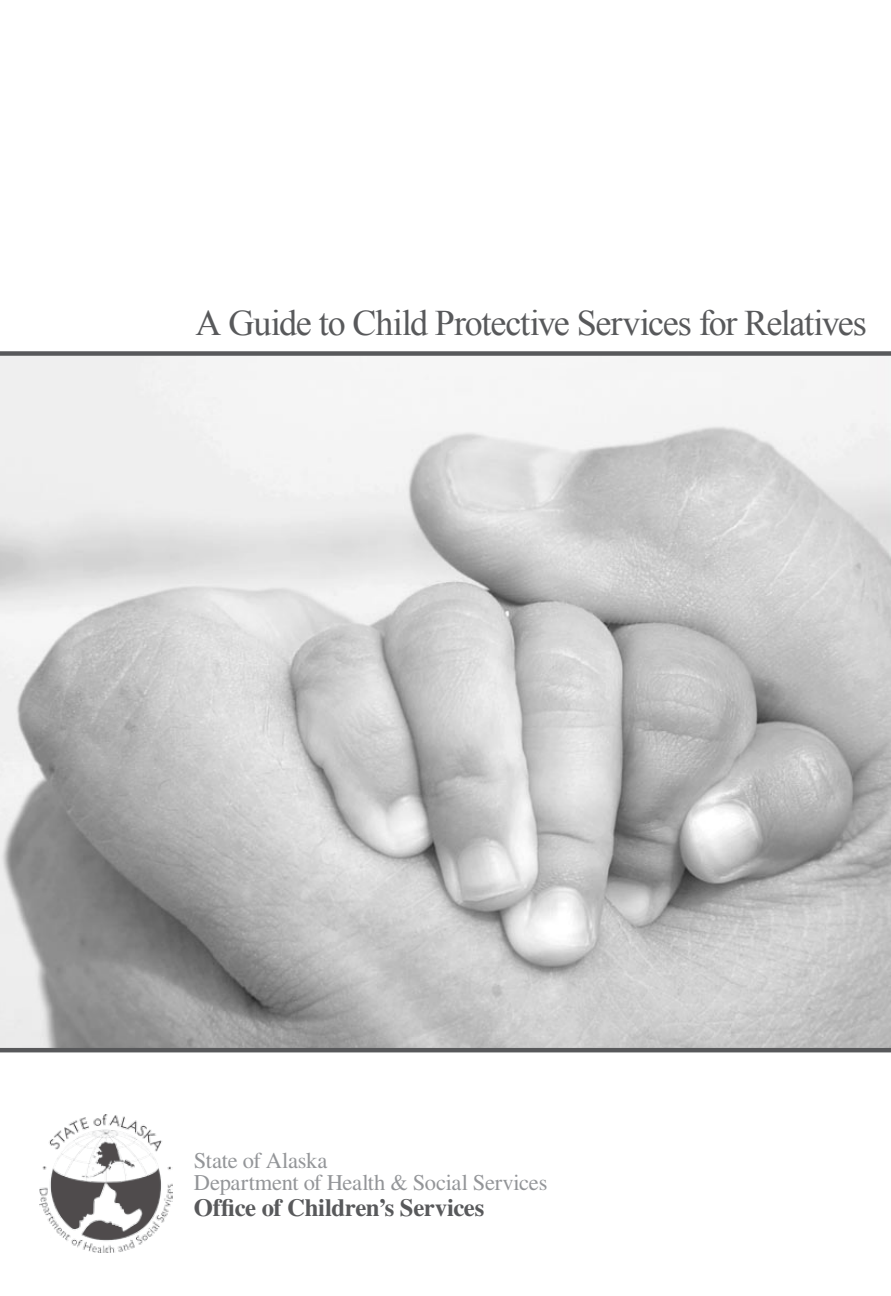
<style>
.page{position:relative;width:891px;height:1296px;background:#fff}
.page>*{position:absolute;margin:0;border:0;box-sizing:border-box;transform-origin:0 0}
.t1{font:36px "Times New Roman";letter-spacing:-.035em;color:#58595b}
.t2{font:700 24.75px "Times LT Std";letter-spacing:-.015em;color:#58595b}
.t3{font:22.5px/22.5px "Times LT Std";letter-spacing:-.015em;color:#939598}
</style>
<div class="page">
<img style="left:0;top:356px;width:891px;height:692px">
<div style="left:0;top:351px;width:891px;height:5px;background:#58595b"></div>
<hr style="left:0;top:1048px;width:891px;height:4px;background:#58595b">
<img style="left:40px;top:1114px;width:133px;height:138px">
<h1 class="t1" style="left:196px;top:299px;width:673px">A Guide to Child Protective Services for Relatives</h1>
<p class="t3" style="left:194px;top:1149px;width:355px">State of Alaska<br>Department of Health &amp; Social Services</p>
<p class="t2" style="left:194px;top:1193px;width:292px">Office of Children’s Services</p>
</div>
